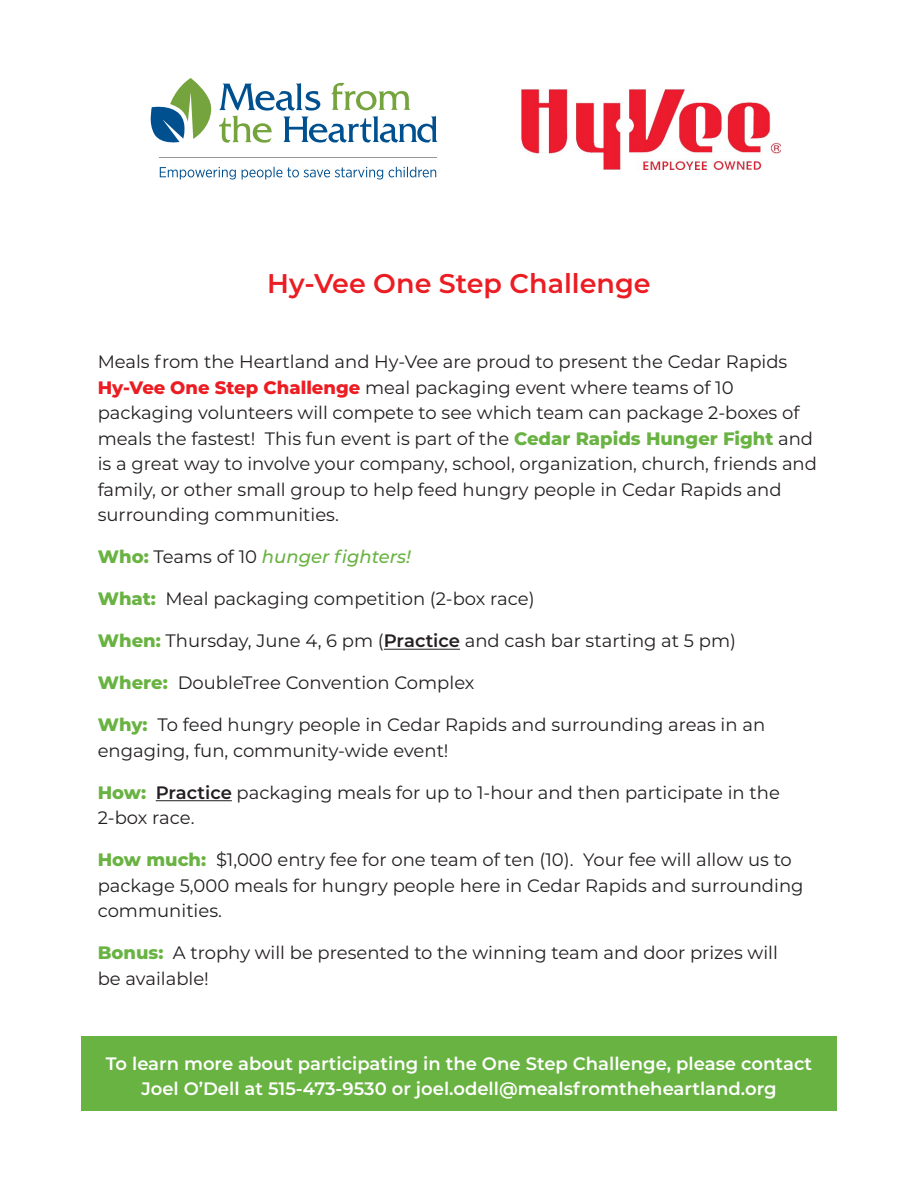
<style>
.page{position:relative;width:918px;height:1188px;background:#fff}
.page>*{position:absolute;margin:0;border:0;box-sizing:border-box;transform-origin:0 0}
.t1{font:600 27px "Montserrat";color:#eb1d23}
.t2{font:18px/25.5px "Montserrat";color:#231f20}
.t3{font:600 18px/25.5px "Montserrat";color:#fff;text-align:center}
.t4{font:italic 500 18px "Montserrat";color:#69b342}
.s1{font-weight:800;color:#eb1d23}
.s2{font-weight:800;color:#69b342}
.s3{font-weight:800;font-style:normal}
.s4{font-weight:400;font-style:normal;color:#231f20}
.s5{font-weight:600}
</style>
<div class="page">
<hr style="left:384px;top:649px;width:76px;height:1px;background:#231f20">
<hr style="left:156px;top:800px;width:76px;height:1px;background:#231f20">
<div style="left:81px;top:1037px;width:756px;height:74px;background:#69b342"></div>
<img style="left:521px;top:89px;width:260px;height:80px">
<svg style="left:150px;top:78px;width:61px;height:65px"></svg>
<svg style="left:219px;top:83px;width:218px;height:60px"></svg>
<svg style="left:160px;top:167px;width:76px;height:13px"></svg>
<svg style="left:242px;top:167px;width:141px;height:13px"></svg>
<svg style="left:389px;top:167px;width:47px;height:10px"></svg>
<hr style="left:159px;top:158px;width:277px;height:1px;background:#939598">
<p class="t1" style="left:267px;top:265px;width:385px">Hy-Vee One Step Challenge</p>
<p class="t2" style="left:98px;top:349px;width:721px">Meals from the Heartland and Hy-Vee are proud to present the Cedar Rapids <span class="s1">Hy-Vee One Step Challenge</span> meal packaging event where teams of 10 packaging volunteers will compete to see which team can package 2-boxes of meals the fastest! This fun event is part of the <span class="s2">Cedar Rapids Hunger Fight</span> and is a great way to involve your company, school, organization, church, friends and family, or other small group to help feed hungry people in Cedar Rapids and surrounding communities.</p>
<p class="t4" style="left:98px;top:544px;width:315px"><span class="s3">Who:</span> <span class="s4">Teams of 10</span> hunger fighters!</p>
<p class="t2" style="left:98px;top:586px;width:438px"><span class="s2">What:</span> Meal packaging competition (2-box race)</p>
<p class="t2" style="left:98px;top:628px;width:640px"><span class="s2">When:</span> Thursday, June 4, 6 pm (<span class="s5">Practice</span> and cash bar starting at 5 pm)</p>
<p class="t2" style="left:98px;top:670px;width:378px"><span class="s2">Where:</span> DoubleTree Convention Complex</p>
<p class="t2" style="left:98px;top:712px;width:669px"><span class="s2">Why:</span> To feed hungry people in Cedar Rapids and surrounding areas in an engaging, fun, community-wide event!</p>
<p class="t2" style="left:98px;top:779px;width:684px"><span class="s2">How:</span> <span class="s5">Practice</span> packaging meals for up to 1-hour and then participate in the<br>2-box race.</p>
<p class="t2" style="left:98px;top:847px;width:707px"><span class="s2">How much:</span> $1,000 entry fee for one team of ten (10). Your fee will allow us to package 5,000 meals for hungry people here in Cedar Rapids and surrounding communities.</p>
<p class="t2" style="left:98px;top:940px;width:682px"><span class="s2">Bonus:</span> A trophy will be presented to the winning team and door prizes will be available!</p>
<p class="t3" style="left:106px;top:1050px;width:708px">To learn more about participating in the One Step Challenge, please contact<br>Joel O’Dell at 515-473-9530 or joel.odell@mealsfromtheheartland.org</p>
</div>
